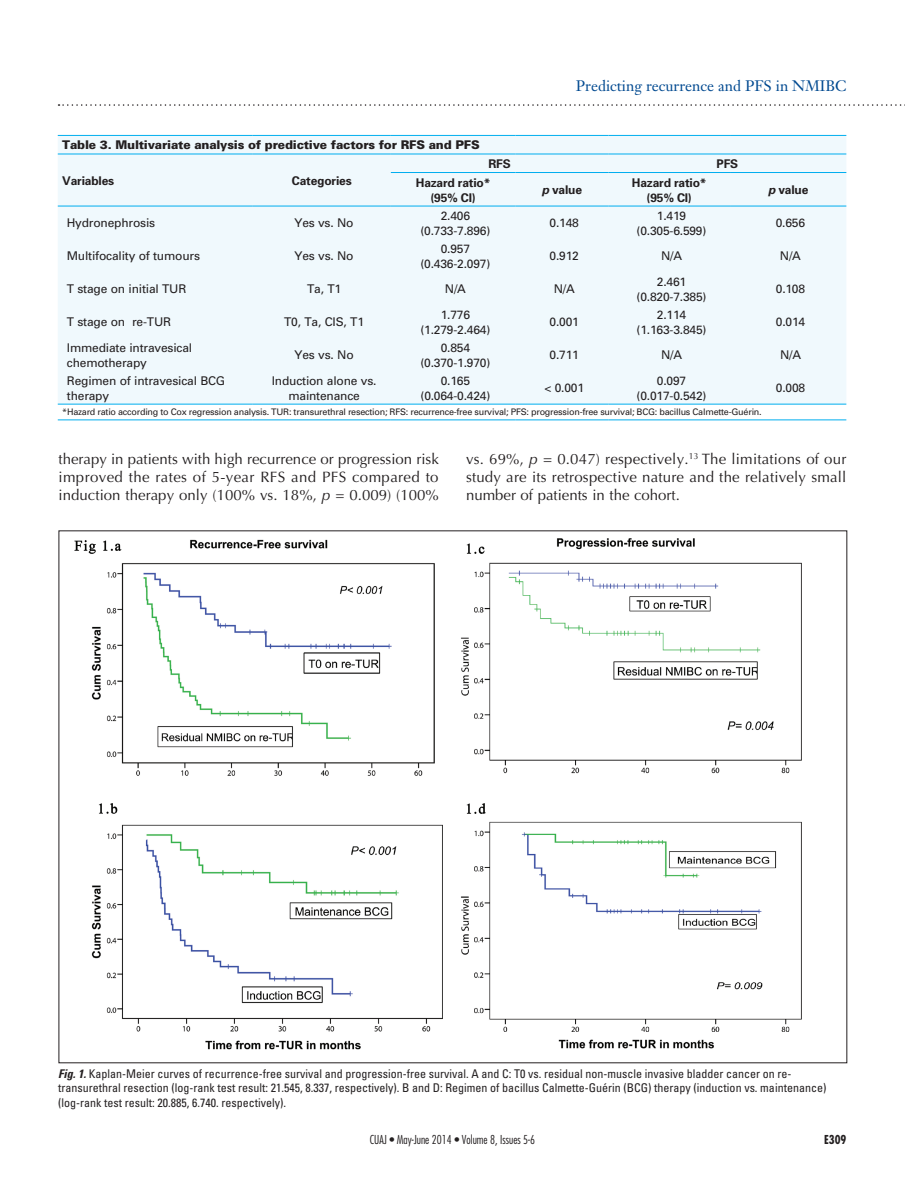
<style>
.page{position:relative;width:905px;height:1202px;background:#fff}
.page>*{position:absolute;margin:0;border:0;box-sizing:border-box;transform-origin:0 0}
.t1{font:15px/18px "Optima";letter-spacing:.005em;color:#231f20;text-align:justify}
.t2{font:15px "Janson Text";color:#014990}
.t3{font:12px/15px "Univers";letter-spacing:-.015em;color:#231f20;text-align:center}
.t4{font:condensed 12px/14.4px "Univers";color:#231f20}
.t5{font:700 12px/15px "Univers";letter-spacing:-.015em;color:#231f20;text-align:center}
.t6{font:900 12px "Univers";letter-spacing:-.015em;color:#231f20}
.t7{font:300 condensed 12px "Futura";color:#231f20}
.t8{font:700 condensed 12px "Futura";color:#231f20}
.t9{font:9px "Univers";letter-spacing:-.025em;color:#231f20}
.s1{font-style:italic}
.s2{font-weight:700;font-style:italic}
</style>
<div class="page">
<svg style="left:58px;top:104px;width:847px;height:2px"></svg>
<div style="left:58px;top:136px;width:788px;height:268px;background:#f0f9fd"></div>
<hr style="left:391px;top:206px;width:124px;height:1px;background:#00aeef">
<hr style="left:515px;top:206px;width:93px;height:1px;background:#00aeef">
<hr style="left:608px;top:206px;width:122px;height:1px;background:#00aeef">
<hr style="left:730px;top:206px;width:116px;height:1px;background:#00aeef">
<hr style="left:58px;top:404px;width:195px;height:1px;background:#00aeef">
<hr style="left:253px;top:404px;width:138px;height:1px;background:#00aeef">
<hr style="left:391px;top:404px;width:124px;height:1px;background:#00aeef">
<hr style="left:515px;top:404px;width:93px;height:1px;background:#00aeef">
<hr style="left:608px;top:404px;width:122px;height:1px;background:#00aeef">
<hr style="left:730px;top:404px;width:116px;height:1px;background:#00aeef">
<hr style="left:58px;top:419px;width:195px;height:1px;background:#00aeef">
<hr style="left:253px;top:419px;width:138px;height:1px;background:#00aeef">
<hr style="left:391px;top:419px;width:124px;height:1px;background:#00aeef">
<hr style="left:515px;top:419px;width:93px;height:1px;background:#00aeef">
<hr style="left:608px;top:419px;width:122px;height:1px;background:#00aeef">
<hr style="left:730px;top:419px;width:116px;height:1px;background:#00aeef">
<hr style="left:58px;top:206px;width:195px;height:1px;background:#00aeef">
<hr style="left:253px;top:206px;width:138px;height:1px;background:#00aeef">
<hr style="left:391px;top:172px;width:124px;height:1px;background:#00aeef">
<hr style="left:515px;top:172px;width:93px;height:1px;background:#00aeef">
<hr style="left:608px;top:172px;width:122px;height:1px;background:#00aeef">
<hr style="left:730px;top:172px;width:116px;height:1px;background:#00aeef">
<hr style="left:58px;top:135px;width:195px;height:1px;background:#00aeef">
<hr style="left:253px;top:135px;width:138px;height:1px;background:#00aeef">
<hr style="left:391px;top:135px;width:124px;height:1px;background:#00aeef">
<hr style="left:515px;top:135px;width:93px;height:1px;background:#00aeef">
<hr style="left:608px;top:135px;width:122px;height:1px;background:#00aeef">
<hr style="left:730px;top:135px;width:116px;height:1px;background:#00aeef">
<hr style="left:58px;top:154px;width:195px;height:1px;background:#00aeef">
<hr style="left:253px;top:154px;width:138px;height:1px;background:#00aeef">
<hr style="left:391px;top:154px;width:124px;height:1px;background:#00aeef">
<hr style="left:515px;top:154px;width:93px;height:1px;background:#00aeef">
<hr style="left:608px;top:154px;width:122px;height:1px;background:#00aeef">
<hr style="left:730px;top:154px;width:116px;height:1px;background:#00aeef">
<img style="left:74px;top:538px;width:728px;height:512px">
<p class="t2" style="left:575px;top:76px;width:271px">Predicting recurrence and PFS in NMIBC</p>
<p class="t6" style="left:62px;top:138px;width:419px">Table 3. Multivariate analysis of predictive factors for RFS and PFS</p>
<p class="t5" style="left:62px;top:173px;width:53px">Variables</p>
<p class="t5" style="left:292px;top:173px;width:61px">Categories</p>
<p class="t5" style="left:488px;top:156px;width:24px">RFS</p>
<p class="t5" style="left:716px;top:156px;width:23px">PFS</p>
<p class="t5" style="left:416px;top:175px;width:76px">Hazard ratio* (95% CI)</p>
<p class="t5" style="left:542px;top:182px;width:42px"><span class="s1">p</span> value</p>
<p class="t5" style="left:632px;top:175px;width:76px">Hazard ratio* (95% CI)</p>
<p class="t5" style="left:768px;top:182px;width:42px"><span class="s1">p</span> value</p>
<p class="t3" style="left:67px;top:215px;width:90px">Hydronephrosis</p>
<p class="t3" style="left:294px;top:215px;width:61px">Yes vs. No</p>
<p class="t3" style="left:420px;top:208px;width:71px">2.406 (0.733-7.896)</p>
<p class="t3" style="left:549px;top:215px;width:31px">0.148</p>
<p class="t3" style="left:636px;top:208px;width:71px">1.419 (0.305-6.599)</p>
<p class="t3" style="left:775px;top:215px;width:31px">0.656</p>
<p class="t3" style="left:67px;top:248px;width:135px">Multifocality of tumours</p>
<p class="t3" style="left:294px;top:248px;width:61px">Yes vs. No</p>
<p class="t3" style="left:420px;top:241px;width:71px">0.957 (0.436-2.097)</p>
<p class="t3" style="left:549px;top:248px;width:31px">0.912</p>
<p class="t3" style="left:661px;top:248px;width:22px">N/A</p>
<p class="t3" style="left:780px;top:248px;width:22px">N/A</p>
<p class="t3" style="left:67px;top:281px;width:121px">T stage on initial TUR</p>
<p class="t3" style="left:307px;top:281px;width:36px">Ta, T1</p>
<p class="t3" style="left:445px;top:281px;width:22px">N/A</p>
<p class="t3" style="left:553px;top:281px;width:22px">N/A</p>
<p class="t3" style="left:636px;top:274px;width:71px">2.461 (0.820-7.385)</p>
<p class="t3" style="left:775px;top:281px;width:31px">0.108</p>
<p class="t3" style="left:67px;top:314px;width:106px">T stage on re-TUR</p>
<p class="t3" style="left:284px;top:314px;width:81px">T0, Ta, CIS, T1</p>
<p class="t3" style="left:420px;top:307px;width:71px">1.776 (1.279-2.464)</p>
<p class="t3" style="left:549px;top:314px;width:31px">0.001</p>
<p class="t3" style="left:636px;top:307px;width:71px">2.114 (1.163-3.845)</p>
<p class="t3" style="left:775px;top:314px;width:31px">0.014</p>
<p class="t3" style="left:67px;top:340px;width:127px;text-align:left">Immediate intravesical chemotherapy</p>
<p class="t3" style="left:294px;top:347px;width:61px">Yes vs. No</p>
<p class="t3" style="left:420px;top:340px;width:71px">0.854 (0.370-1.970)</p>
<p class="t3" style="left:549px;top:347px;width:31px">0.711</p>
<p class="t3" style="left:661px;top:347px;width:22px">N/A</p>
<p class="t3" style="left:780px;top:347px;width:22px">N/A</p>
<p class="t3" style="left:67px;top:373px;width:160px;text-align:left">Regimen of intravesical BCG therapy</p>
<p class="t3" style="left:272px;top:373px;width:106px">Induction alone vs. maintenance</p>
<p class="t3" style="left:420px;top:373px;width:71px">0.165 (0.064-0.424)</p>
<p class="t3" style="left:544px;top:380px;width:41px">&lt; 0.001</p>
<p class="t3" style="left:636px;top:373px;width:71px">0.097 (0.017-0.542)</p>
<p class="t3" style="left:775px;top:380px;width:31px">0.008</p>
<p class="t9" style="left:62px;top:407px;width:701px">*Hazard ratio according to Cox regression analysis. TUR: transurethral resection; RFS: recurrence-free survival; PFS: progression-free survival; BCG: bacillus Calmette-Guérin.</p>
<p class="t1" style="left:58px;top:450px;width:382px">therapy in patients with high recurrence or progression risk improved the rates of 5-year RFS and PFS compared to induction therapy only (100% vs. 18%, <span class="s1">p</span> = 0.009) (100%</p>
<p class="t1" style="left:466px;top:450px;width:382px">vs. 69%, <span class="s1">p</span> = 0.047) respectively.<sup>13</sup> The limitations of our study are its retrospective nature and the relatively small number of patients in the cohort.</p>
<p class="t4" style="left:58px;top:1066px;width:769px"><span class="s2">Fig. 1.</span> Kaplan-Meier curves of recurrence-free survival and progression-free survival. A and C: T0 vs. residual non-muscle invasive bladder cancer on re&shy;transurethral resection (log-rank test result: 21.545, 8.337, respectively). B and D: Regimen of bacillus Calmette-Guérin (BCG) therapy (induction vs. maintenance) (log-rank test result: 20.885, 6.740. respectively).</p>
<p class="t7" style="left:370px;top:1132px;width:167px">CUAJ • May-June 2014 • Volume 8, Issues 5-6</p>
<p class="t8" style="left:824px;top:1131px;width:24px">E309</p>
</div>
